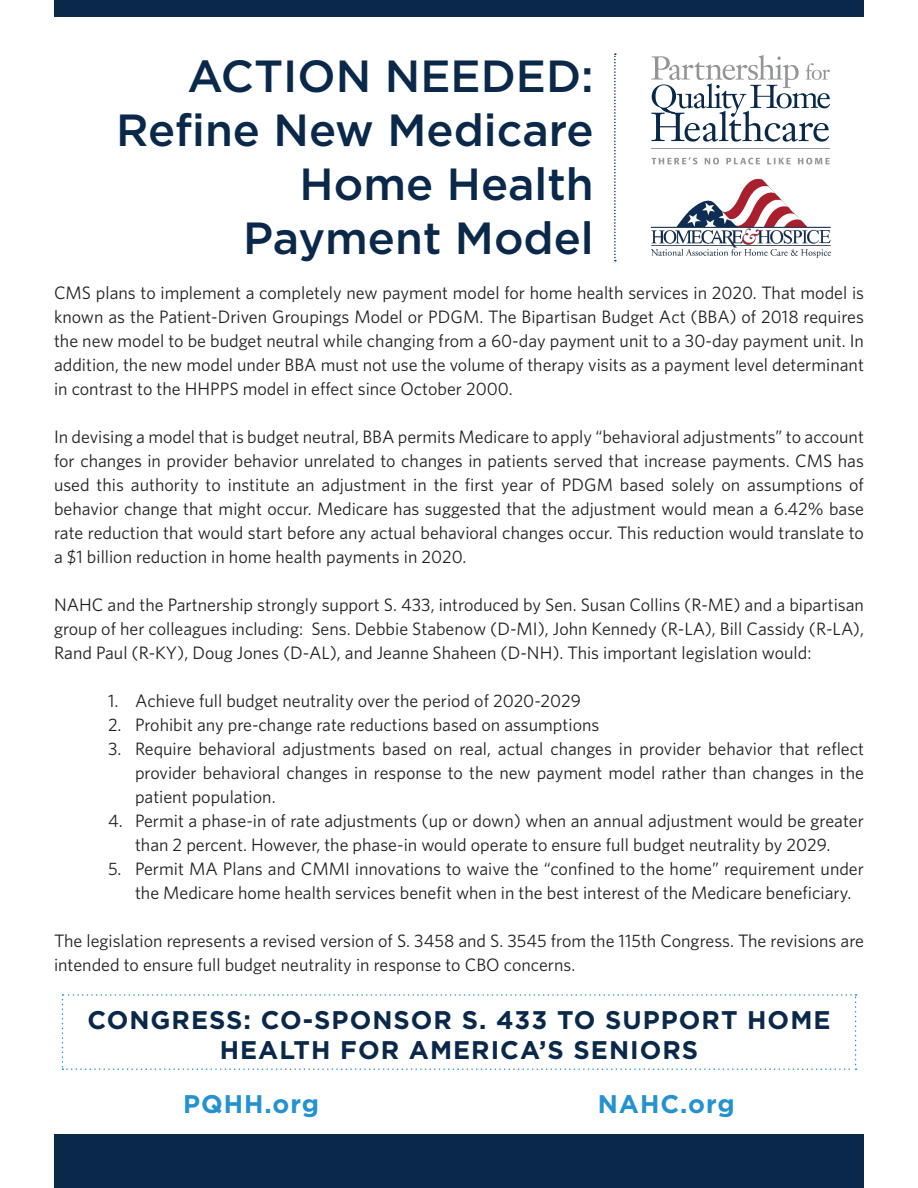
<style>
.page{position:relative;width:918px;height:1188px;background:#fff}
.page>*{position:absolute;margin:0;border:0;box-sizing:border-box;transform-origin:0 0}
.t1{font:500 45px/54px "Gotham HTF";color:#0a294a;text-align:right}
.t2{font:700 25.5px/30.6px "Gotham";letter-spacing:.04em;color:#0a294a;text-align:center}
.t3{font:700 25.5px "Gotham";letter-spacing:.04em;color:#2491d0}
.t4{font:18px/24px "Whitney HTF";color:#231f20;text-align:justify}
</style>
<div class="page">
<div style="left:54px;top:0;width:810px;height:16px;background:#0a294a"></div>
<div style="left:54px;top:1134px;width:810px;height:54px;background:#0a294a"></div>
<svg style="left:614px;top:53px;width:2px;height:208px"></svg>
<img style="left:651px;top:179px;width:179px;height:79px">
<svg style="left:651px;top:55px;width:179px;height:87px"></svg>
<hr style="left:651px;top:148px;width:178px;height:1px;background:#939596">
<svg style="left:652px;top:157px;width:45px;height:7px"></svg>
<svg style="left:705px;top:158px;width:14px;height:6px"></svg>
<svg style="left:726px;top:158px;width:34px;height:6px"></svg>
<svg style="left:767px;top:158px;width:24px;height:6px"></svg>
<svg style="left:798px;top:158px;width:32px;height:6px"></svg>
<svg style="left:62px;top:994px;width:795px;height:76px"></svg>
<p class="t1" style="left:116px;top:48px;width:479px">ACTION NEEDED:<br>Refine New Medicare<br>Home Health<br>Payment Model</p>
<p class="t4" style="left:54px;top:281px;width:812px">CMS plans to implement a completely new payment model for home health services in 2020. That model is known as the Patient-Driven Groupings Model or PDGM. The Bipartisan Budget Act (BBA) of 2018 requires the new model to be budget neutral while changing from a 60-day payment unit to a 30-day payment unit. In addition, the new model under BBA must not use the volume of therapy visits as a payment level determinant in contrast to the HHPPS model in effect since October 2000.</p>
<p class="t4" style="left:54px;top:425px;width:812px">In devising a model that is budget neutral, BBA permits Medicare to apply “behavioral adjustments” to account for changes in provider behavior unrelated to changes in patients served that increase payments. CMS has used this authority to institute an adjustment in the first year of PDGM based solely on assumptions of behavior change that might occur. Medicare has suggested that the adjustment would mean a 6.42% base rate reduction that would start before any actual behavioral changes occur. This reduction would translate to a $1 billion reduction in home health payments in 2020.</p>
<p class="t4" style="left:54px;top:593px;width:812px">NAHC and the Partnership strongly support S. 433, introduced by Sen. Susan Collins (R-ME) and a bipartisan group of her colleagues including: Sens. Debbie Stabenow (D-MI), John Kennedy (R-LA), Bill Cassidy (R-LA), Rand Paul (R-KY), Doug Jones (D-AL), and Jeanne Shaheen (D-NH). This important legislation would:</p>
<p class="t4" style="left:108px;top:689px;width:474px">1. Achieve full budget neutrality over the period of 2020-2029</p>
<p class="t4" style="left:108px;top:713px;width:493px">2. Prohibit any pre-change rate reductions based on assumptions</p>
<p class="t4" style="left:135px;top:737px;width:731px;text-indent:-27px">3. Require behavioral adjustments based on real, actual changes in provider behavior that reflect provider behavioral changes in response to the new payment model rather than changes in the patient population.</p>
<p class="t4" style="left:108px;top:809px;width:757px;text-align:center">4. Permit a phase-in of rate adjustments (up or down) when an annual adjustment would be greater than 2 percent. However, the phase-in would operate to ensure full budget neutrality by 2029.</p>
<p class="t4" style="left:135px;top:857px;width:731px;text-indent:-27px">5. Permit MA Plans and CMMI innovations to waive the “confined to the home” requirement under the Medicare home health services benefit when in the best interest of the Medicare beneficiary.</p>
<p class="t4" style="left:54px;top:929px;width:812px">The legislation represents a revised version of S. 3458 and S. 3545 from the 115th Congress. The revisions are intended to ensure full budget neutrality in response to CBO concerns.</p>
<p class="t2" style="left:87px;top:1004px;width:745px">CONGRESS: CO-SPONSOR S. 433 TO SUPPORT HOME<br>HEALTH FOR AMERICA’S SENIORS</p>
<p class="t3" style="left:183px;top:1089px;width:137px">PQHH.org</p>
<p class="t3" style="left:598px;top:1089px;width:138px">NAHC.org</p>
</div>
